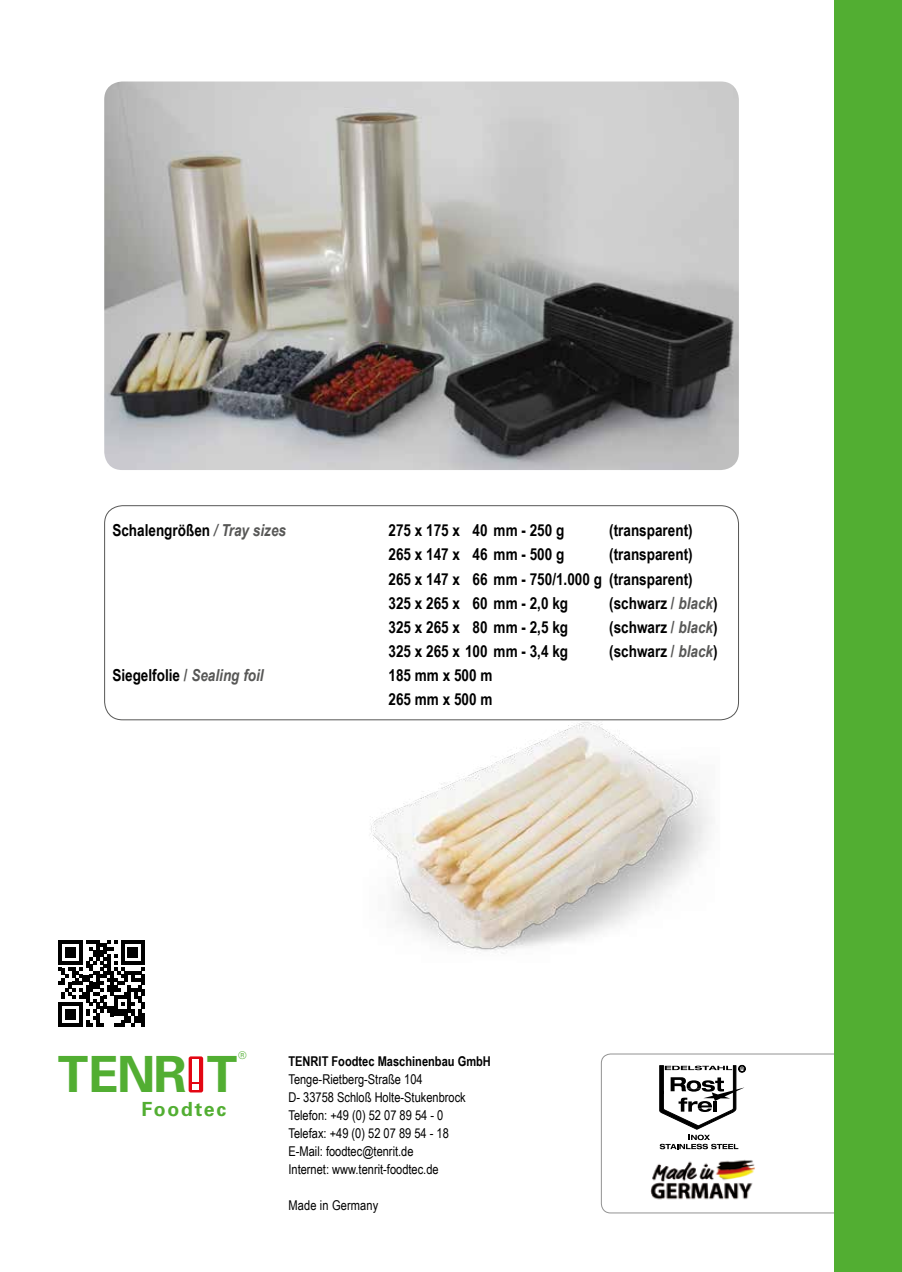
<style>
.page{position:relative;width:902px;height:1272px;background:#fff}
.page>*{position:absolute;margin:0;border:0;box-sizing:border-box;transform-origin:0 0}
.t1{font:700 49.8px "Univers LT";color:#52ae32}
.t2{font:700 19.5px "Univers LT";letter-spacing:.09em;color:#52ae32}
.t3{font:700 16.5px/24px "Arial Narrow";color:#000;text-align:justify}
.t4{font:13.5px/18px "Arial Narrow";color:#000}
.t5{font:700 13.5px "Arial Narrow";color:#000}
.t6{font:10.5px "Univers LT";color:#52ae32}
.s1{font-style:italic;color:#575756}
.s2{color:#575756}
</style>
<div class="page">
<svg style="left:659px;top:1065px;width:86px;height:84px"></svg>
<img style="left:650px;top:1159px;width:105px;height:41px">
<div style="left:601px;top:1053px;width:242px;height:160px;border:1px solid #929292;border-radius:9px"></div>
<div style="left:834px;top:0;width:67px;height:1271px;background:#52ae32"></div>
<svg style="left:58px;top:940px;width:87px;height:86px"></svg>
<hr style="left:142px;top:1012px;width:3px;height:14px;background:#000">
<div style="left:189px;top:1056px;width:14px;height:36px;background:#e30613;border-radius:2px"></div>
<svg style="left:192px;top:1084px;width:7px;height:5px"></svg>
<div style="left:192px;top:1059px;width:7px;height:22px;background:#fff"></div>
<img style="left:104px;top:81px;width:634px;height:389px">
<img style="left:362px;top:719px;width:358px;height:235px">
<p class="t3" style="left:112px;top:518px;width:175px">Schalengrößen <span class="s1">/ Tray sizes</span></p>
<p class="t3" style="left:388px;top:518px;width:177px">275 x 175 x 40 mm - 250 g</p>
<p class="t3" style="left:609px;top:518px;width:85px">(transparent)</p>
<p class="t3" style="left:388px;top:542px;width:177px">265 x 147 x 46 mm - 500 g</p>
<p class="t3" style="left:388px;top:542px;width:305px;text-indent:221px">(transparent)<br>265 x 147 x 66 mm - 750/1.000 g (transparent)<br>325 x 265 x 60 mm - 2,0 kg</p>
<p class="t3" style="left:609px;top:590px;width:110px">(schwarz <span class="s2">/</span> <span class="s1">black</span>)</p>
<p class="t3" style="left:388px;top:614px;width:181px">325 x 265 x 80 mm - 2,5 kg</p>
<p class="t3" style="left:609px;top:614px;width:110px">(schwarz <span class="s2">/</span> <span class="s1">black</span>)</p>
<p class="t3" style="left:388px;top:638px;width:181px">325 x 265 x 100 mm - 3,4 kg</p>
<p class="t3" style="left:609px;top:638px;width:110px">(schwarz <span class="s2">/</span> <span class="s1">black</span>)</p>
<p class="t3" style="left:112px;top:662px;width:153px">Siegelfolie <span class="s2">/</span> <span class="s1">Sealing foil</span></p>
<p class="t3" style="left:388px;top:662px;width:105px">185 mm x 500 m<br>265 mm x 500 m</p>
<p class="t6" style="left:238px;top:1048px;width:10px">®</p>
<h1 class="t1" style="left:58px;top:1045px;width:181px">TENR T</h1>
<p class="t2" style="left:142px;top:1098px;width:86px">Foodtec</p>
<p class="t5" style="left:288px;top:1050px;width:204px">TENRIT Foodtec Maschinenbau GmbH</p>
<p class="t4" style="left:288px;top:1069px;width:179px">Tenge-Rietberg-Straße 104<br>D- 33758 Schloß Holte-Stukenbrock<br>Telefon: +49 (0) 52 07 89 54 - 0<br>Telefax: +49 (0) 52 07 89 54 - 18<br>E-Mail: foodtec@tenrit.de<br>Internet: www.tenrit-foodtec.de</p>
<p class="t4" style="left:288px;top:1195px;width:91px">Made in Germany</p>
</div>
